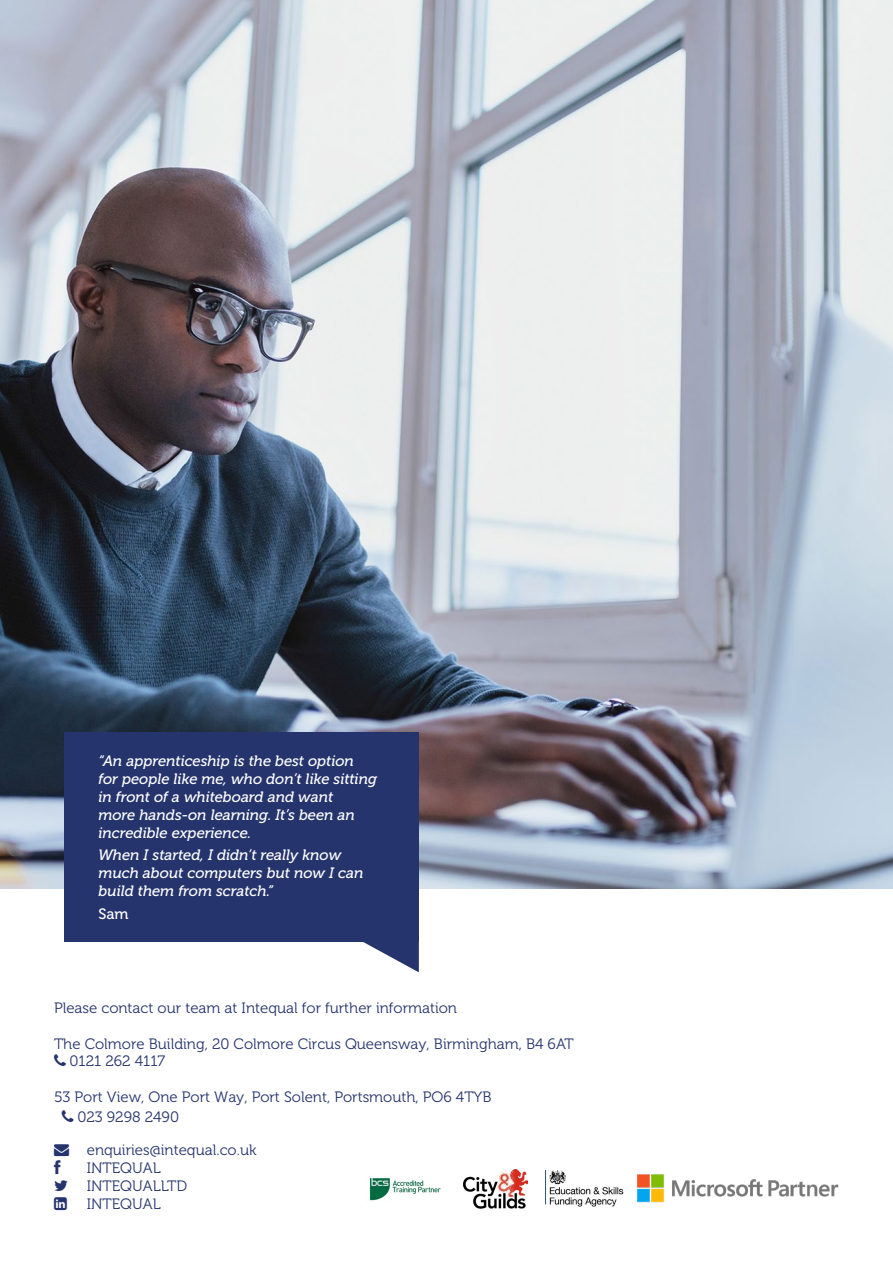
<style>
.page{position:relative;width:893px;height:1263px;background:#fff}
.page>*{position:absolute;margin:0;border:0;box-sizing:border-box;transform-origin:0 0}
.t1{font:15px/18px "Museo 300";color:#25346d}
.t2{font:italic 15px/18px "Museo 500";color:#fff}
.t3{font:15px "Museo 500";color:#fff}
</style>
<div class="page">
<img style="left:0;top:0;width:893px;height:889px">
<div style="left:65px;top:733px;width:354px;height:209px;background:#25346d"></div>
<svg style="left:363px;top:942px;width:56px;height:30px"></svg>
<img style="left:369px;top:1178px;width:72px;height:23px">
<img style="left:546px;top:1170px;width:78px;height:37px">
<img style="left:463px;top:1169px;width:65px;height:39px">
<img style="left:637px;top:1174px;width:202px;height:29px">
<p class="t2" style="left:98px;top:752px;width:280px">“An apprenticeship is the best option for people like me, who don’t like sitting in front of a whiteboard and want<br>more hands-on learning. It’s been an incredible experience.</p>
<p class="t2" style="left:98px;top:846px;width:266px">When I started, I didn’t really know much about computers but now I can build them from scratch.”</p>
<p class="t3" style="left:98px;top:905px;width:32px">Sam</p>
<p class="t1" style="left:54px;top:999px;width:405px">Please contact our team at Intequal for further information</p>
<p class="t1" style="left:70px;top:1035px;width:506px;text-indent:-16px">The Colmore Building, 20 Colmore Circus Queensway, Birmingham, B4 6AT<br>0121 262 4117</p>
<p class="t1" style="left:77px;top:1088px;width:416px;line-height:19.4px;text-indent:-23px">53 Port View, One Port Way, Port Solent, Portsmouth, PO6 4TYB<br>023 9298 2490</p>
<p class="t1" style="left:87px;top:1141px;width:171px">enquiries@intequal.co.uk<br>INTEQUAL<br>INTEQUALLTD<br>INTEQUAL</p>
</div>
